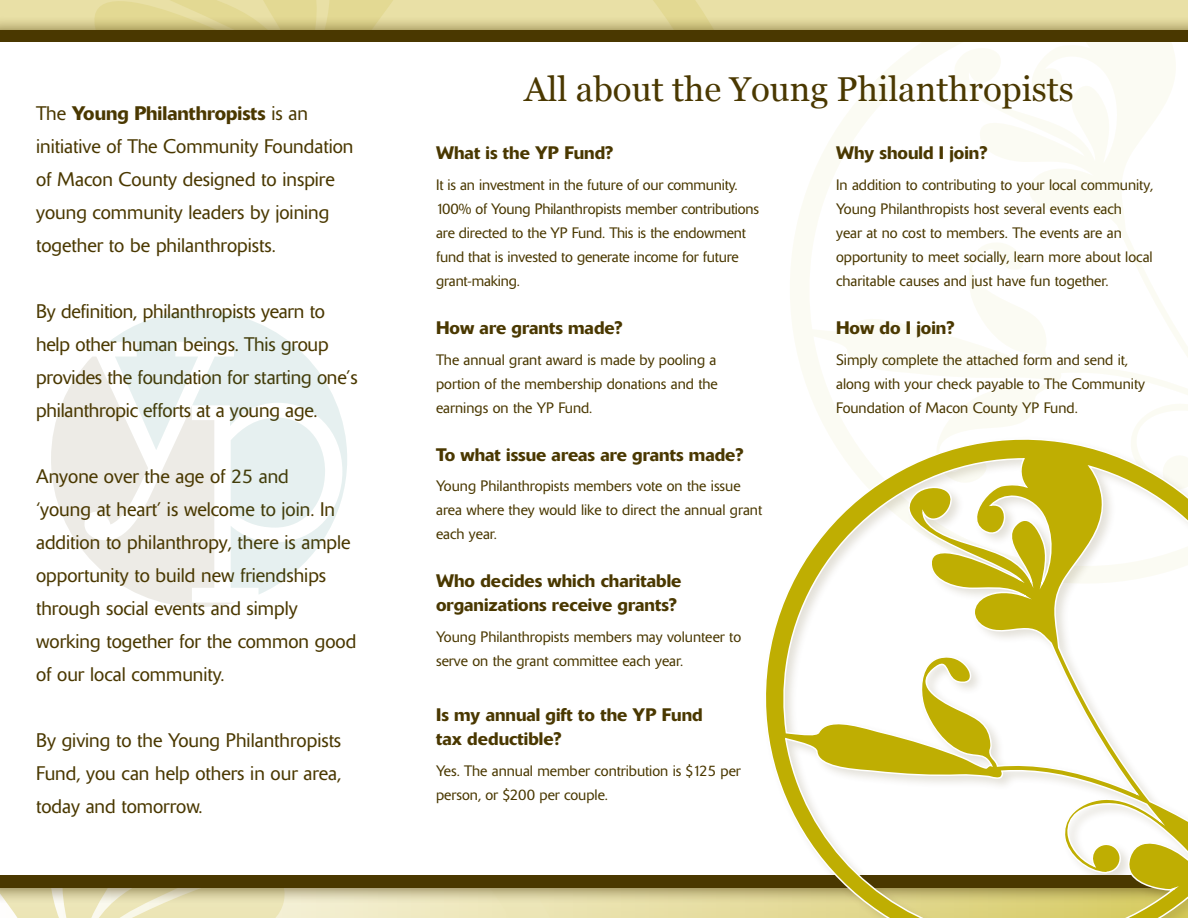
<style>
.page{position:relative;width:1188px;height:918px;background:#fff}
.page>*{position:absolute;margin:0;border:0;box-sizing:border-box;transform-origin:0 0}
.t1{font:34.5px "Georgia";color:#4a3800}
.t2{font:300 19.5px/33px "Delta";color:#4a3800}
.t3{font:500 18px/24px "Delta";color:#4a3800}
.t4{font:300 15px/24px "Delta";color:#4a3800}
.s1{font-weight:500}
</style>
<div class="page">
<svg style="left:8px;top:904px;width:638px;height:14px;background:#ede7be"></svg>
<div style="left:0;top:0;width:1188px;height:43px;background:#e9e0a6"></div>
<svg style="left:95px;top:0;width:610px;height:15px"></svg>
<div style="left:0;top:15px;width:1188px;height:44px;background:#4a3800;opacity:.75"></div>
<div style="left:0;top:30px;width:1188px;height:13px;background:#4a3800"></div>
<div style="left:0;top:860px;width:1188px;height:44px;background:#4a3800;opacity:.75"></div>
<div style="left:0;top:875px;width:1188px;height:13px;background:#4a3800"></div>
<div style="left:0;top:43px;width:1188px;height:832px;background:#fff"></div>
<svg style="left:790px;top:43px;width:398px;height:377px"></svg>
<svg style="left:51px;top:357px;width:183px;height:250px;fill:#edebe6"></svg>
<svg style="left:109px;top:311px;width:238px;height:284px"></svg>
<svg style="left:748px;top:420px;width:440px;height:498px"></svg>
<h2 class="t2" style="left:36px;top:97px;width:319px">The <span class="s1">Young Philanthropists</span> is an initiative of The Community Foundation of Macon County designed to inspire young community leaders by joining together to be philanthropists.</h2>
<h2 class="t2" style="left:36px;top:295px;width:323px">By definition, philanthropists yearn to help other human beings. This group provides the foundation for starting one’s philanthropic efforts at a young age.</h2>
<p class="t2" style="left:36px;top:460px;width:322px">Anyone over the age of 25 and<br>‘young at heart’ is welcome to join. In addition to philanthropy, there is ample opportunity to build new friendships through social events and simply working together for the common good of our local community.</p>
<h2 class="t2" style="left:36px;top:724px;width:307px;text-align:justify">By giving to the Young Philanthropists Fund, you can help others in our area, today and tomorrow.</h2>
<h1 class="t1" style="left:524px;top:70px;width:551px">All about the Young Philanthropists</h1>
<p class="t3" style="left:436px;top:141px;width:178px">What is the YP Fund?</p>
<p class="t4" style="left:436px;top:173px;width:325px">It is an investment in the future of our community.<br>100% of Young Philanthropists member contributions are directed to the YP Fund. This is the endowment fund that is invested to generate income for future grant-making.</p>
<p class="t3" style="left:436px;top:316px;width:188px">How are grants made?</p>
<p class="t4" style="left:436px;top:348px;width:283px;text-align:justify">The annual grant award is made by pooling a portion of the membership donations and the earnings on the YP Fund.</p>
<p class="t3" style="left:436px;top:442px;width:309px">To what issue areas are grants made?</p>
<p class="t4" style="left:436px;top:474px;width:328px">Young Philanthropists members vote on the issue area where they would like to direct the annual grant each year.</p>
<p class="t3" style="left:436px;top:569px;width:247px">Who decides which charitable organizations receive grants?</p>
<p class="t4" style="left:436px;top:625px;width:307px">Young Philanthropists members may volunteer to serve on the grant committee each year.</p>
<p class="t3" style="left:436px;top:703px;width:268px">Is my annual gift to the YP Fund tax deductible?</p>
<p class="t4" style="left:436px;top:759px;width:306px">Yes. The annual member contribution is $125 per person, or $200 per couple.</p>
<p class="t3" style="left:836px;top:141px;width:153px">Why should I join?</p>
<p class="t4" style="left:836px;top:173px;width:319px">In addition to contributing to your local community, Young Philanthropists host several events each<br>year at no cost to members. The events are an opportunity to meet socially, learn more about local charitable causes and just have fun together.</p>
<p class="t3" style="left:836px;top:316px;width:120px">How do I join?</p>
<p class="t4" style="left:836px;top:348px;width:310px">Simply complete the attached form and send it, along with your check payable to The Community<br>Foundation of Macon County YP Fund.</p>
</div>
